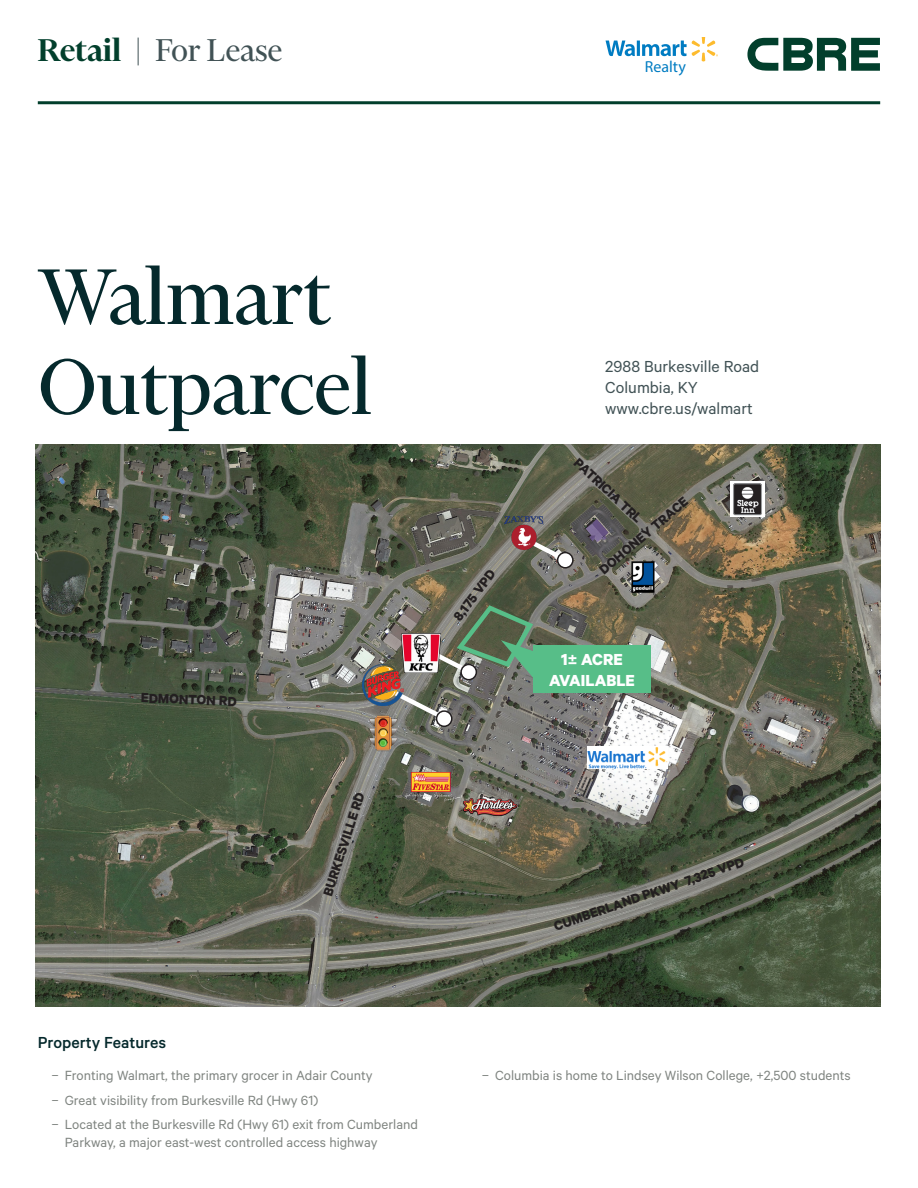
<style>
.page{position:relative;width:918px;height:1188px;background:#fff}
.page>*{position:absolute;margin:0;border:0;box-sizing:border-box;transform-origin:0 0}
.Heading_Large{font:90px/90px "Financier Display";color:#05292c}
.t1{font:36px "Financier Display";color:#415255}
.t2{font:18px "Calibre";color:#415255}
.Bullet_Heading{font:500 18px "Calibre";color:#05292c}
.t3{font:700 18px "Calibre";color:#fff}
.t4{font:15.9px "Myriad Pro";color:#007cc2}
.t5{font:15px/18px "Calibre";color:#808581}
.t6{font:700 15px "Calibre";color:#231f20}
.s1{font-weight:600;color:#023f2c}
</style>
<div class="page">
<img style="left:36px;top:445px;width:844px;height:561px">
<svg style="left:747px;top:38px;width:133px;height:33px"></svg>
<hr style="left:38px;top:101px;width:842px;height:3px;background:#023f2c">
<svg style="left:606px;top:38px;width:112px;height:23px"></svg>
<div style="left:533px;top:645px;width:118px;height:48px;background:#57be88"></div>
<img style="left:365px;top:716px;width:36px;height:36px">
<img style="left:587px;top:746px;width:80px;height:23px">
<div style="left:436px;top:710px;width:17px;height:17px;border:2px solid #231f20;border-radius:50%"></div>
<img style="left:363px;top:664px;width:26px;height:42px">
<img style="left:614px;top:562px;width:58px;height:32px">
<svg style="left:511px;top:529px;width:62px;height:38px;background:#747569"></svg>
<div style="left:558px;top:553px;width:15px;height:15px;background:#fff;border-radius:50%"></div>
<div style="left:557px;top:552px;width:17px;height:17px;border:2px solid #231f20;border-radius:50%"></div>
<img style="left:505px;top:516px;width:38px;height:33px">
<img style="left:730px;top:482px;width:35px;height:34px">
<img style="left:464px;top:798px;width:53px;height:17px">
<img style="left:406px;top:772px;width:55px;height:29px">
<svg style="left:389px;top:603px;width:168px;height:122px;background:#777d6f"></svg>
<p class="t1" style="left:38px;top:32px;width:246px"><span class="s1">Retail</span> | For Lease</p>
<p class="t4" style="left:645px;top:57px;width:43px">Realty</p>
<p class="Heading_Large" style="left:38px;top:251px;width:335px">Walmart<br>Outparcel</p>
<p class="t6" style="left:141px;top:689px;width:97px;rotate:2deg">EDMONTON RD</p>
<p class="t6" style="left:319px;top:893px;width:109px;rotate:-72deg">BURKESVILLE RD</p>
<p class="t6" style="left:449px;top:613px;width:61px;rotate:-53deg">8,175 VPD</p>
<p class="t2" style="left:605px;top:356px;width:155px">2988 Burkesville Road</p>
<p class="t2" style="left:605px;top:377px;width:94px">Columbia, KY</p>
<p class="t2" style="left:605px;top:398px;width:149px">www.cbre.us/walmart</p>
<p class="t6" style="left:582px;top:454px;width:89px;rotate:43deg">PATRICIA TRL</p>
<p class="t6" style="left:595px;top:564px;width:113px;rotate:-40deg">DOHONEY TRACE</p>
<p class="t3" style="left:561px;top:648px;width:63px">1± ACRE</p>
<p class="t3" style="left:549px;top:670px;width:87px">AVAILABLE</p>
<p class="t6" style="left:551px;top:918px;width:201px;rotate:-19deg">CUMBERLAND PKWY 7,325 VPD</p>
<p class="Bullet_Heading" style="left:38px;top:1032px;width:130px">Property Features</p>
<p class="t5" style="left:51px;top:1066px;width:323px">− Fronting Walmart, the primary grocer in Adair County</p>
<p class="t5" style="left:51px;top:1091px;width:268px">− Great visibility from Burkesville Rd (Hwy 61)</p>
<p class="t5" style="left:65px;top:1115px;width:355px;text-indent:-14px">− Located at the Burkesville Rd (Hwy 61) exit from Cumberland<br>Parkway, a major east-west controlled access highway</p>
<p class="t5" style="left:482px;top:1066px;width:371px">− Columbia is home to Lindsey Wilson College, +2,500 students</p>
</div>
